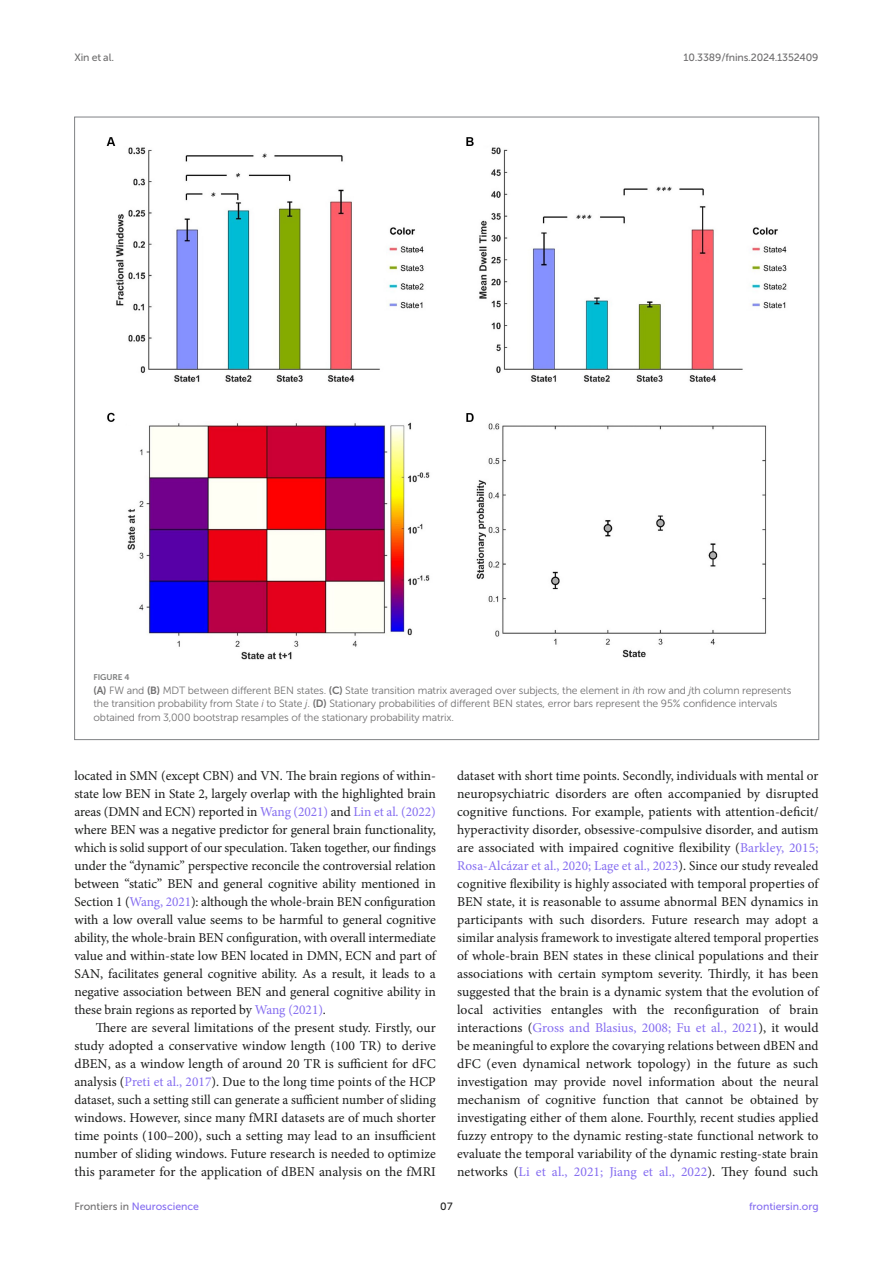
<style>
.page{position:relative;width:893px;height:1263px;background:#fff}
.page>*{position:absolute;margin:0;border:0;box-sizing:border-box;transform-origin:0 0}
.TEXT{font:13.5px/18px "Minion Pro";color:#1b1c1b;text-align:justify}
.FIG_LEG{font:10.5px/13.5px "Museo Sans 300";letter-spacing:-.01em;color:#706f70}
.t1{font:10.5px "Museo Sans 500";color:#856df0}
.t2{font:10.5px "Museo Sans 500";letter-spacing:-.015em;color:#706f70}
.t3{font:10.5px "Museo Sans 500";color:#1b1c1b}
.FIG_HD{font:8.25px "Museo Sans 700";letter-spacing:-.01em;color:#7e7f7f}
.s1{font-family:"Museo Sans 700"}
.s2{font-style:italic}
.s3{color:#856df0}
.s4{color:#706f70}
</style>
<div class="page">
<img style="left:106px;top:137px;width:681px;height:523px">
<p class="t2" style="left:74px;top:51px;width:41px">Xin et al.</p>
<p class="t2" style="left:683px;top:51px;width:137px">10.3389/fnins.2024.1352409</p>
<p class="FIG_HD" style="left:94px;top:673px;width:37px">FIGURE 4</p>
<p class="FIG_LEG" style="left:94px;top:683px;width:699px"><span class="s1">(A)</span> FW and <span class="s1">(B)</span> MDT between different BEN states. <span class="s1">(C)</span> State transition matrix averaged over subjects, the element in <span class="s2">i</span>th row and <span class="s2">j</span>th column represents the transition probability from State <span class="s2">i</span> to State <span class="s2">j</span>. <span class="s1">(D)</span> Stationary probabilities of different BEN states, error bars represent the 95% confidence intervals obtained from 3,000 bootstrap resamples of the stationary probability matrix.</p>
<p class="TEXT" style="left:74px;top:767px;width:363px">located in SMN (except CBN) and VN. The brain regions of within&shy;state low BEN in State 2, largely overlap with the highlighted brain areas (DMN and ECN) reported in <span class="s3">Wang (2021)</span> and <span class="s3">Lin et al. (2022) </span>where BEN was a negative predictor for general brain functionality, which is solid support of our speculation. Taken together, our findings under the “dynamic” perspective reconcile the controversial relation between “static” BEN and general cognitive ability mentioned in Section 1 (<span class="s3">Wang, 2021</span>): although the whole-brain BEN configuration with a low overall value seems to be harmful to general cognitive ability, the whole-brain BEN configuration, with overall intermediate value and within-state low BEN located in DMN, ECN and part of SAN, facilitates general cognitive ability. As a result, it leads to a negative association between BEN and general cognitive ability in these brain regions as reported by <span class="s3">Wang (2021)</span>.</p>
<p class="TEXT" style="left:74px;top:1019px;width:363px;text-indent:21px">There are several limitations of the present study. Firstly, our study adopted a conservative window length (100 TR) to derive dBEN, as a window length of around 20 TR is sufficient for dFC analysis (<span class="s3">Preti et al., 2017</span>). Due to the long time points of the HCP dataset, such a setting still can generate a sufficient number of sliding windows. However, since many fMRI datasets are of much shorter time points (100–200), such a setting may lead to an insufficient number of sliding windows. Future research is needed to optimize this parameter for the application of dBEN analysis on the fMRI</p>
<p class="TEXT" style="left:457px;top:767px;width:363px">dataset with short time points. Secondly, individuals with mental or neuropsychiatric disorders are often accompanied by disrupted cognitive functions. For example, patients with attention-deficit/ hyperactivity disorder, obsessive-compulsive disorder, and autism are associated with impaired cognitive flexibility (<span class="s3">Barkley, 2015; Rosa-Alcázar et al., 2020; Lage et al., 2023</span>). Since our study revealed cognitive flexibility is highly associated with temporal properties of BEN state, it is reasonable to assume abnormal BEN dynamics in participants with such disorders. Future research may adopt a similar analysis framework to investigate altered temporal properties of whole-brain BEN states in these clinical populations and their associations with certain symptom severity. Thirdly, it has been suggested that the brain is a dynamic system that the evolution of local activities entangles with the reconfiguration of brain interactions (<span class="s3">Gross and Blasius, 2008; Fu et al., 2021</span>), it would be meaningful to explore the covarying relations between dBEN and dFC (even dynamical network topology) in the future as such investigation may provide novel information about the neural mechanism of cognitive function that cannot be obtained by investigating either of them alone. Fourthly, recent studies applied fuzzy entropy to the dynamic resting-state functional network to evaluate the temporal variability of the dynamic resting-state brain networks (<span class="s3">Li et al., 2021; Jiang et al., 2022</span>). They found such</p>
<p class="t1" style="left:74px;top:1200px;width:126px"><span class="s4">Frontiers in</span> Neuroscience</p>
<p class="t3" style="left:440px;top:1200px;width:14px">07</p>
<p class="t1" style="left:749px;top:1200px;width:71px">frontiersin.org</p>
</div>
